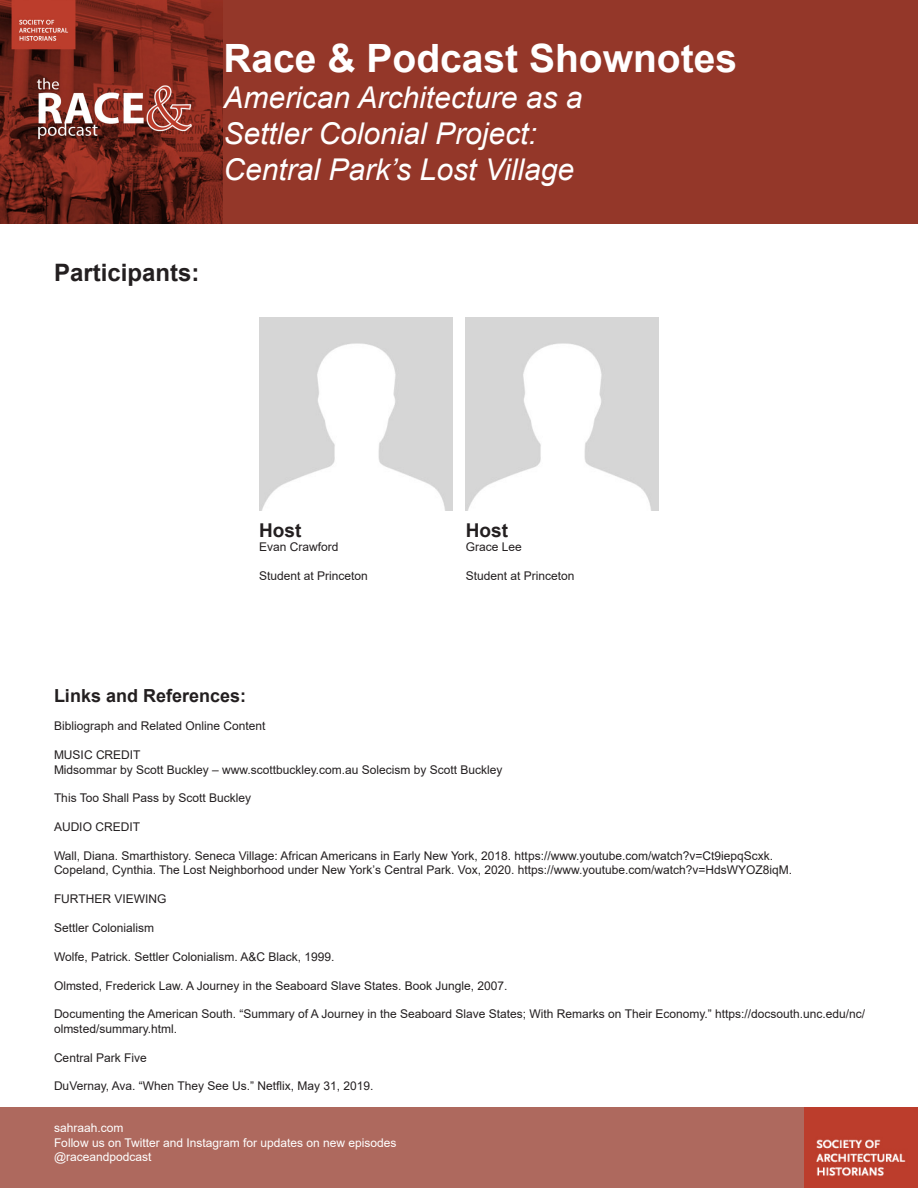
<style>
.page{position:relative;width:918px;height:1188px;background:#fff}
.page>*{position:absolute;margin:0;border:0;box-sizing:border-box;transform-origin:0 0}
.t1{font:700 39px "Arial";color:#fff}
.t2{font:italic 30px "Arial";color:#fff}
.t3{font:700 24px "Arial";color:#231f20}
.t4{font:700 19.05px "Arial";color:#231f20}
.t5{font:700 18px "Arial";color:#231f20}
.t6{font:12px/14.4px "Arial";color:#231f20}
.t7{font:12px "Arial";color:#fff}
</style>
<div class="page">
<img style="left:0;top:0;width:223px;height:223px">
<div style="left:223px;top:0;width:695px;height:223px;background:#943729"></div>
<div style="left:0;top:1107px;width:918px;height:81px;background:#ae695e"></div>
<img style="left:259px;top:318px;width:193px;height:192px">
<img style="left:466px;top:318px;width:193px;height:192px">
<img style="left:805px;top:1107px;width:113px;height:81px">
<p class="t1" style="left:223px;top:30px;width:515px">Race &amp; Podcast Shownotes</p>
<p class="t2" style="left:223px;top:78px;width:361px">American Architecture as a</p>
<p class="t2" style="left:223px;top:114px;width:315px">Settler Colonial Project:</p>
<p class="t2" style="left:223px;top:150px;width:352px">Central Park’s Lost Village</p>
<p class="t3" style="left:54px;top:256px;width:147px">Participants:</p>
<p class="t4" style="left:259px;top:517px;width:44px">Host</p>
<p class="t6" style="left:259px;top:540px;width:81px">Evan Crawford</p>
<p class="t6" style="left:259px;top:569px;width:110px">Student at Princeton</p>
<p class="t4" style="left:466px;top:517px;width:44px">Host</p>
<p class="t6" style="left:466px;top:540px;width:58px">Grace Lee</p>
<p class="t6" style="left:466px;top:569px;width:110px">Student at Princeton</p>
<p class="t5" style="left:54px;top:683px;width:194px">Links and References:</p>
<p class="t6" style="left:54px;top:719px;width:213px">Bibliograph and Related Online Content</p>
<p class="t6" style="left:54px;top:748px;width:88px">MUSIC CREDIT</p>
<p class="t6" style="left:54px;top:762px;width:450px">Midsommar by Scott Buckley – www.scottbuckley.com.au Solecism by Scott Buckley</p>
<p class="t6" style="left:54px;top:791px;width:199px">This Too Shall Pass by Scott Buckley</p>
<p class="t6" style="left:54px;top:820px;width:88px">AUDIO CREDIT</p>
<p class="t6" style="left:54px;top:849px;width:721px">Wall, Diana. Smarthistory. Seneca Village: African Americans in Early New York, 2018. https://www.youtube.com/watch?v=Ct9iepqScxk.</p>
<p class="t6" style="left:54px;top:863px;width:740px">Copeland, Cynthia. The Lost Neighborhood under New York’s Central Park. Vox, 2020. https://www.youtube.com/watch?v=HdsWYOZ8iqM.</p>
<p class="t6" style="left:54px;top:892px;width:114px">FURTHER VIEWING</p>
<p class="t6" style="left:54px;top:921px;width:102px">Settler Colonialism</p>
<p class="t6" style="left:54px;top:949px;width:282px">Wolfe, Patrick. Settler Colonialism. A&amp;C Black, 1999.</p>
<p class="t6" style="left:54px;top:978px;width:455px">Olmsted, Frederick Law. A Journey in the Seaboard Slave States. Book Jungle, 2007.</p>
<p class="t6" style="left:54px;top:1007px;width:813px">Documenting the American South. “Summary of A Journey in the Seaboard Slave States; With Remarks on Their Economy.” https://docsouth.unc.edu/nc/ olmsted/summary.html.</p>
<p class="t6" style="left:54px;top:1050px;width:94px">Central Park Five</p>
<p class="t6" style="left:54px;top:1079px;width:321px">DuVernay, Ava. “When They See Us.” Netflix, May 31, 2019.</p>
<p class="t7" style="left:54px;top:1120px;width:71px">sahraah.com</p>
<p class="t7" style="left:54px;top:1134px;width:344px">Follow us on Twitter and Instagram for updates on new episodes</p>
<p class="t7" style="left:54px;top:1149px;width:99px">@raceandpodcast</p>
</div>
